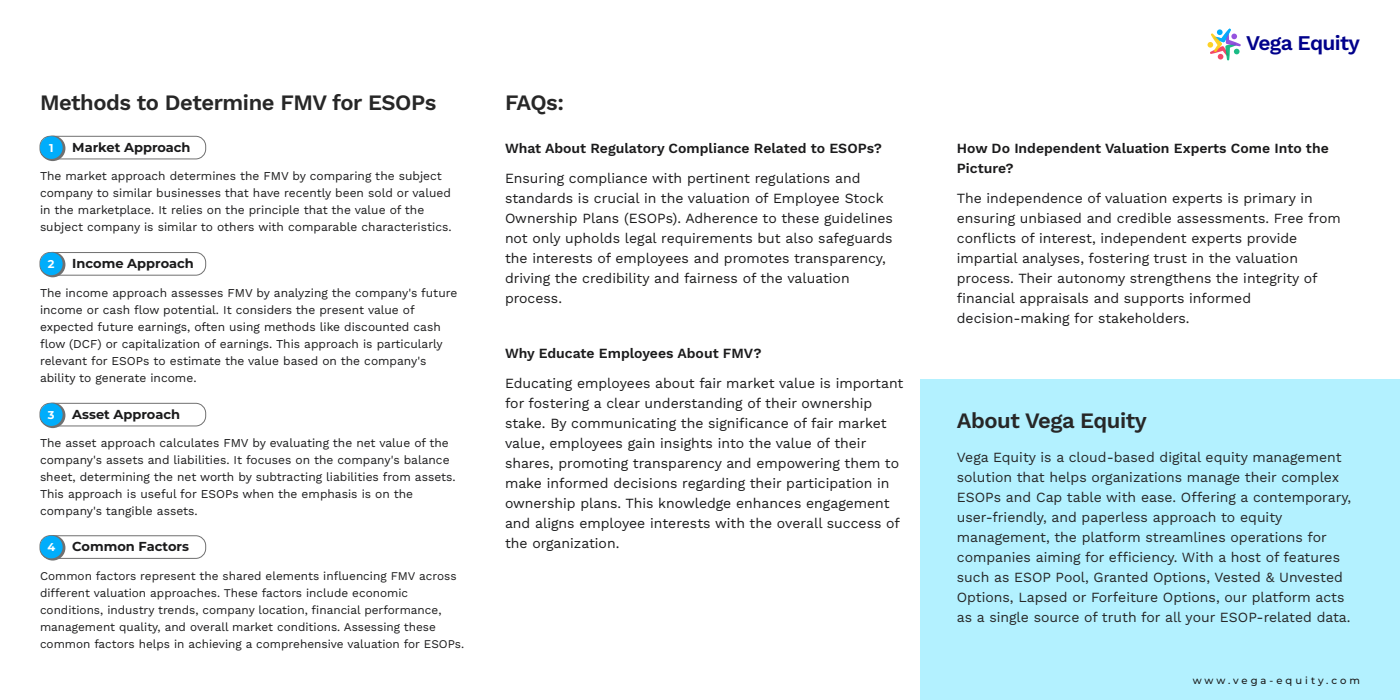
<style>
.page{position:relative;width:1400px;height:700px;background:#fff}
.page>*{position:absolute;margin:0;border:0;box-sizing:border-box;transform-origin:0 0}
.t1{font:600 22px "Work Sans";letter-spacing:-.02em;color:#272727}
.t2{font:600 20.9px "Work Sans";letter-spacing:-.03em;color:#00008b}
.t3{font:14px/20px "Work Sans";color:#1b1b1c}
.t4{font:14px/20px "Work Sans";color:#272727}
.t5{font:600 14px/20px "Work Sans";color:#1b1b1c}
.t6{font:700 13px "Montserrat";color:#1b1b1c}
.t7{font:12px/17px "Work Sans";color:#1b1b1c}
.t8{font:11.8px/17px "Work Sans";color:#1b1b1c}
.t9{font:700 11.3px "Montserrat";color:#fff}
.t10{font:500 10px "Montserrat";letter-spacing:.3em;color:#1b1b1b}
</style>
<div class="page">
<div style="left:921px;top:0;width:479px;height:700px;background:#b3f1ff"></div>
<div style="left:921px;top:0;width:479px;height:379px;background:#fff"></div>
<svg style="left:1208px;top:29px;width:33px;height:31px"></svg>
<div style="left:40px;top:136px;width:166px;height:23px;border:1px solid #707070;border-radius:10px"></div>
<div style="left:40px;top:136px;width:25px;height:25px;background:#707070;border-radius:50%"></div>
<div style="left:40px;top:136px;width:23px;height:23px;background:#00adfb;border-radius:50%"></div>
<div style="left:40px;top:535px;width:166px;height:24px;border:1px solid #707070;border-radius:10px"></div>
<svg style="left:40px;top:535px;width:25px;height:26px"></svg>
<div style="left:40px;top:536px;width:23px;height:22px;background:#00adfb;border-radius:50%"></div>
<div style="left:40px;top:252px;width:166px;height:24px;border:1px solid #707070;border-radius:10px"></div>
<svg style="left:40px;top:252px;width:25px;height:25px"></svg>
<div style="left:40px;top:253px;width:23px;height:22px;background:#00adfb;border-radius:50%"></div>
<div style="left:40px;top:403px;width:166px;height:23px;border:1px solid #707070;border-radius:10px"></div>
<div style="left:40px;top:403px;width:25px;height:25px;background:#707070;border-radius:50%"></div>
<div style="left:40px;top:403px;width:23px;height:23px;background:#00adfb;border-radius:50%"></div>
<h1 class="t1" style="left:40px;top:86px;width:398px">Methods to Determine FMV for ESOPs</h1>
<p class="t9" style="left:49px;top:140px;width:6px">1</p>
<p class="t6" style="left:72px;top:139px;width:120px">Market Approach</p>
<p class="t7" style="left:40px;top:167px;width:413px">The market approach determines the FMV by comparing the subject company to similar businesses that have recently been sold or valued in the marketplace. It relies on the principle that the value of the subject company is similar to others with comparable characteristics.</p>
<p class="t9" style="left:48px;top:257px;width:8px">2</p>
<p class="t6" style="left:72px;top:255px;width:123px">Income Approach</p>
<p class="t7" style="left:40px;top:284px;width:419px">The income approach assesses FMV by analyzing the company's future income or cash flow potential. It considers the present value of expected future earnings, often using methods like discounted cash flow (DCF) or capitalization of earnings. This approach is particularly relevant for ESOPs to estimate the value based on the company's ability to generate income.</p>
<p class="t9" style="left:48px;top:407px;width:8px">3</p>
<p class="t6" style="left:72px;top:406px;width:109px">Asset Approach</p>
<p class="t7" style="left:40px;top:434px;width:417px">The asset approach calculates FMV by evaluating the net value of the company's assets and liabilities. It focuses on the company's balance sheet, determining the net worth by subtracting liabilities from assets.<br>This approach is useful for ESOPs when the emphasis is on the company's tangible assets.</p>
<p class="t9" style="left:47px;top:540px;width:9px">4</p>
<p class="t6" style="left:72px;top:538px;width:118px">Common Factors</p>
<p class="t8" style="left:40px;top:567px;width:426px">Common factors represent the shared elements influencing FMV across different valuation approaches. These factors include economic conditions, industry trends, company location, financial performance, management quality, and overall market conditions. Assessing these common factors helps in achieving a comprehensive valuation for ESOPs.</p>
<h1 class="t1" style="left:505px;top:86px;width:61px">FAQs:</h1>
<p class="t5" style="left:505px;top:138px;width:379px">What About Regulatory Compliance Related to ESOPs?</p>
<p class="t3" style="left:505px;top:168px;width:390px">Ensuring compliance with pertinent regulations and standards is crucial in the valuation of Employee Stock Ownership Plans (ESOPs). Adherence to these guidelines not only upholds legal requirements but also safeguards the interests of employees and promotes transparency, driving the credibility and fairness of the valuation process.</p>
<p class="t5" style="left:505px;top:343px;width:258px">Why Educate Employees About FMV?</p>
<p class="t3" style="left:505px;top:373px;width:400px">Educating employees about fair market value is important for fostering a clear understanding of their ownership stake. By communicating the significance of fair market value, employees gain insights into the value of their shares, promoting transparency and empowering them to make informed decisions regarding their participation in ownership plans. This knowledge enhances engagement and aligns employee interests with the overall success of the organization.</p>
<h2 class="t2" style="left:1246px;top:27px;width:115px">Vega Equity</h2>
<p class="t5" style="left:957px;top:138px;width:373px">How Do Independent Valuation Experts Come Into the<br>Picture?</p>
<p class="t3" style="left:957px;top:188px;width:385px">The independence of valuation experts is primary in ensuring unbiased and credible assessments. Free from conflicts of interest, independent experts provide impartial analyses, fostering trust in the valuation process. Their autonomy strengthens the integrity of financial appraisals and supports informed decision-making for stakeholders.</p>
<h1 class="t1" style="left:957px;top:404px;width:191px">About Vega Equity</h1>
<p class="t4" style="left:957px;top:447px;width:396px">Vega Equity is a cloud-based digital equity management solution that helps organizations manage their complex ESOPs and Cap table with ease. Offering a contemporary, user-friendly, and paperless approach to equity management, the platform streamlines operations for companies aiming for efficiency. With a host of features such as ESOP Pool, Granted Options, Vested &amp; Unvested Options, Lapsed or Forfeiture Options, our platform acts as a single source of truth for all your ESOP-related data.</p>
<p class="t10" style="left:1193px;top:674px;width:169px">www.vega-equity.com</p>
</div>
